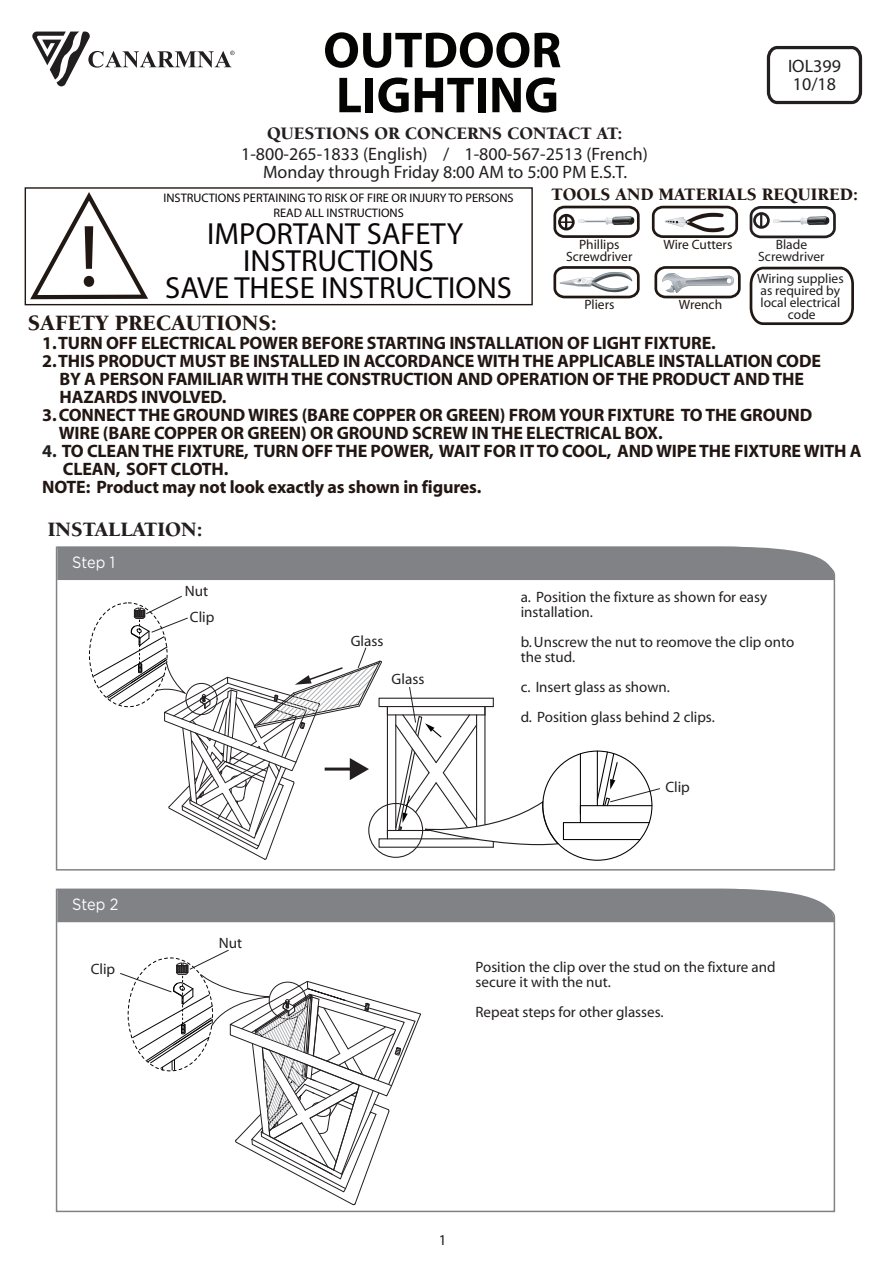
<style>
.page{position:relative;width:893px;height:1263px;background:#fff}
.page>*{position:absolute;margin:0;border:0;box-sizing:border-box;transform-origin:0 0}
.t1{font:88.5px "Myriad";color:#211814}
.t2{font:700 51px/45px "Myriad";color:#040503}
.t3{font:30.6px/27px "Myriad";color:#0b0607;text-align:center}
.t4{font:900 22.5px "Berkeley";color:#221713}
.t5{font:900 21px "Berkeley";color:#231f20}
.t6{font:700 18px/18px "Myriad";letter-spacing:-.01em;color:#221612}
.t7{font:18px/18px "Myriad";color:#231f20}
.t8{font:900 18px "Berkeley";color:#231f20}
.t9{font:900 18px "Berkeley";color:#211814}
.t10{font:16.35px "Gotham Rounded";letter-spacing:-.005em;color:#fff;scale:.89 1}
.t11{font:15px/15px "Myriad";color:#231f20}
.t12{font:15px "Myriad";color:#211814}
.t13{font:13.5px/12px "Myriad";color:#211e1e;text-align:center}
.t14{font:13.5px/12px "Myriad";color:#211814;text-align:center}
.t15{font:13.5px/12px "Myriad";color:#231f20;text-align:center}
.t16{font:12.45px/14.5px "Myriad";color:#0b0607;text-align:center}
.s1{color:#231f20}
</style>
<div class="page">
<svg style="left:766px;top:45px;width:97px;height:60px"></svg>
<svg style="left:55px;top:546px;width:781px;height:325px"></svg>
<div style="left:57px;top:547px;width:777px;height:33px;background:#808285"></div>
<svg style="left:55px;top:888px;width:781px;height:325px"></svg>
<div style="left:57px;top:889px;width:777px;height:33px;background:#808285"></div>
<svg style="left:32px;top:32px;width:203px;height:54px"></svg>
<svg style="left:651px;top:205px;width:88px;height:33px"></svg>
<svg style="left:553px;top:266px;width:87px;height:33px"></svg>
<svg style="left:553px;top:205px;width:87px;height:33px"></svg>
<svg style="left:654px;top:266px;width:87px;height:33px"></svg>
<svg style="left:30px;top:192px;width:118px;height:108px"></svg>
<div style="left:25px;top:187px;width:508px;height:118px;border:1px solid #211814"></div>
<svg style="left:749px;top:266px;width:105px;height:59px"></svg>
<svg style="left:119px;top:949px;width:303px;height:257px"></svg>
<hr style="left:580px;top:754px;width:1px;height:60px;background:#030303">
<svg style="left:394px;top:686px;width:170px;height:163px"></svg>
<hr style="left:563px;top:839px;width:77px;height:1px;background:#030303">
<hr style="left:563px;top:822px;width:86px;height:1px;background:#030303">
<hr style="left:580px;top:805px;width:72px;height:1px;background:#030303">
<svg style="left:596px;top:751px;width:65px;height:56px"></svg>
<svg style="left:89px;top:595px;width:299px;height:265px"></svg>
<svg style="left:749px;top:206px;width:87px;height:33px"></svg>
<h2 class="t2" style="left:323px;top:29px;width:240px">OUTDOOR<br>LIGHTING</h2>
<p class="t8" style="left:267px;top:124px;width:357px">QUESTIONS OR CONCERNS CONTACT AT:</p>
<p class="t7" style="left:241px;top:145px;width:408px;text-align:center">1-800-265-1833 (English) / 1-800-567-2513 (French)<br>Monday through Friday 8:00 AM to 5:00 PM E.S.T.</p>
<p class="t7" style="left:788px;top:58px;width:54px">IOL399<br>10/18</p>
<h1 class="t1" style="left:79px;top:212px;width:22px">!</h1>
<p class="t16" style="left:164px;top:191px;width:352px">INSTRUCTIONS PERTAINING TO RISK OF FIRE OR INJURY TO PERSONS<br>READ ALL INSTRUCTIONS</p>
<h3 class="t3" style="left:165px;top:221px;width:348px">IMPORTANT SAFETY<br>INSTRUCTIONS<br>SAVE THESE INSTRUCTIONS</h3>
<p class="t4" style="left:28px;top:311px;width:251px">SAFETY PRECAUTIONS:</p>
<p class="t9" style="left:551px;top:184px;width:308px">TOOLS AND MATERIALS REQUIRED:</p>
<p class="t14" style="left:566px;top:239px;width:68px">Phillips<br>Screwdriver</p>
<p class="t14" style="left:663px;top:239px;width:71px">Wire Cutters</p>
<p class="t14" style="left:584px;top:299px;width:31px">Pliers</p>
<p class="t14" style="left:679px;top:299px;width:45px">Wrench</p>
<p class="t15" style="left:758px;top:239px;width:68px">Blade<br>Screwdriver</p>
<p class="t13" style="left:757px;top:273px;width:88px">Wiring supplies as required by local electrical code</p>
<p class="t6" style="left:42px;top:335px;width:675px">1. TURN OFF ELECTRICAL POWER BEFORE STARTING INSTALLATION OF LIGHT FIXTURE.</p>
<p class="t6" style="left:59px;top:353px;width:763px;text-indent:-17px">2. THIS PRODUCT MUST BE INSTALLED IN ACCORDANCE WITH THE APPLICABLE INSTALLATION CODE<br>BY A PERSON FAMILIAR WITH THE CONSTRUCTION AND OPERATION OF THE PRODUCT AND THE<br>HAZARDS INVOLVED.</p>
<p class="t6" style="left:59px;top:407px;width:755px;text-indent:-17px">3. CONNECT THE GROUND WIRES (BARE COPPER OR GREEN) FROM YOUR FIXTURE TO THE GROUND<br>WIRE (BARE COPPER OR GREEN) OR GROUND SCREW IN THE ELECTRICAL BOX.</p>
<p class="t6" style="left:42px;top:443px;width:821px"><span class="s1">4.</span> TO CLEAN THE FIXTURE, TURN OFF THE POWER, WAIT FOR IT TO COOL, AND WIPE THE FIXTURE WITH A</p>
<p class="t6" style="left:63px;top:461px;width:167px">CLEAN, SOFT CLOTH.</p>
<p class="t6" style="left:42px;top:479px;width:441px">NOTE: Product may not look exactly as shown in figures.</p>
<p class="t5" style="left:48px;top:518px;width:156px">INSTALLATION:</p>
<p class="t10" style="left:72px;top:551px;width:49px">Step 1</p>
<p class="t11" style="left:185px;top:584px;width:25px">Nut</p>
<p class="t11" style="left:190px;top:610px;width:26px">Clip</p>
<p class="t10" style="left:72px;top:893px;width:53px">Step 2</p>
<p class="t11" style="left:91px;top:962px;width:26px">Clip</p>
<p class="t11" style="left:219px;top:936px;width:25px">Nut</p>
<p class="t11" style="left:351px;top:634px;width:34px">Glass</p>
<p class="t11" style="left:392px;top:672px;width:34px">Glass</p>
<p class="t11" style="left:521px;top:590px;width:248px">a. Position the fixture as shown for easy installation.</p>
<p class="t11" style="left:521px;top:635px;width:275px">b. Unscrew the nut to reomove the clip onto the stud.</p>
<p class="t11" style="left:521px;top:673px;width:196px;line-height:30px">c. Insert glass as shown.<br>d. Position glass behind 2 clips.</p>
<p class="t11" style="left:665px;top:780px;width:26px">Clip</p>
<p class="t11" style="left:476px;top:960px;width:302px">Position the clip over the stud on the fixture and secure it with the nut.</p>
<p class="t11" style="left:476px;top:1005px;width:190px">Repeat steps for other glasses.</p>
<p class="t12" style="left:439px;top:1232px;width:9px">1</p>
</div>
